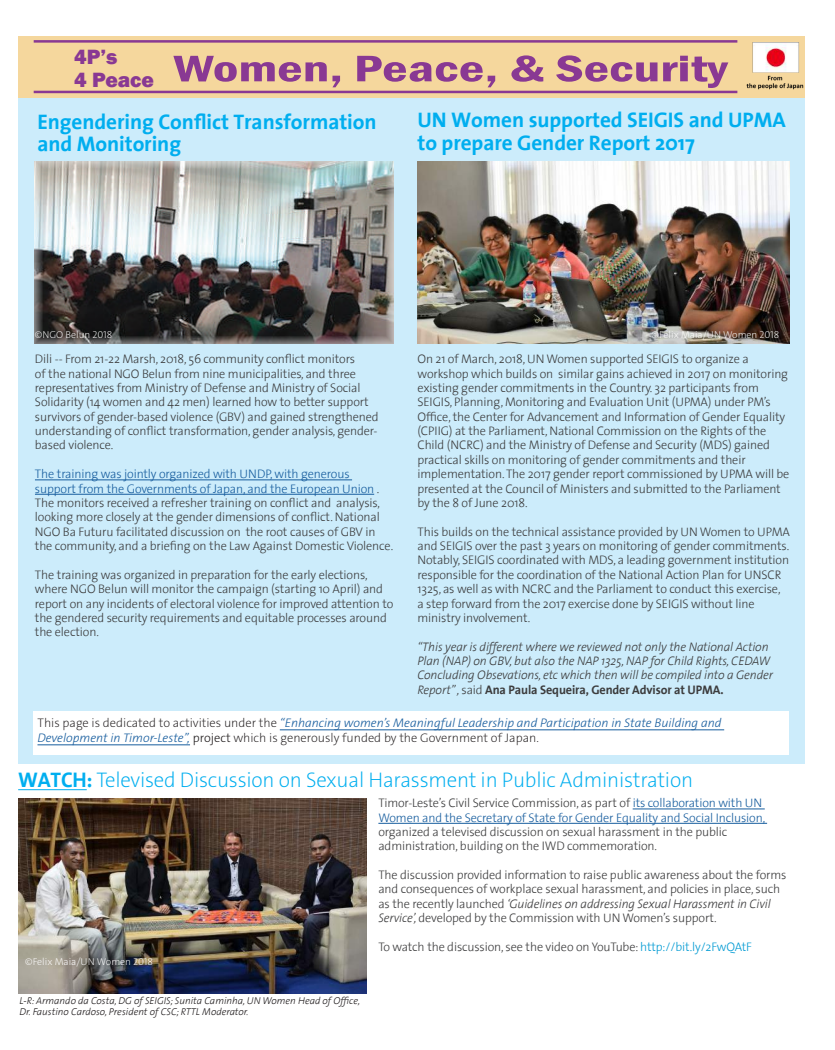
<style>
.page{position:relative;width:835px;height:1050px;background:#fff}
.page>*{position:absolute;margin:0;border:0;box-sizing:border-box;transform-origin:0 0}
.t1{font:600 condensed 38.25px "Franklin Gothic";color:#893993;scale:1.45 1}
.t2{font:700 21.25px/22.5px "The Sans";letter-spacing:-.005em;color:#00aeef}
.t3{font:200 21.25px "The Sans C4 s";letter-spacing:-.01em;color:#00aeef}
.t4{font:800 21.25px/22.5px "Franklin Gothic";color:#893993}
.t5{font:300 12.5px/14.4px "The Sans";letter-spacing:-.01em;color:#3c3c3d}
.t6{font:italic 300 12.5px/14.4px "The Sans";letter-spacing:-.01em;color:#3c3c3d}
.t7{font:italic 300 12.5px/15px "The Sans C4 s";color:#175d9e}
.t8{font:300 12.5px/14.4px "The Sans";letter-spacing:-.01em;color:#175d9e}
.t9{font:italic 300 10px/11.2px "The Sans";color:#231f20}
.t10{font:200 10px "The Sans C4 s";color:#fff}
.s1{color:#175d9e}
.s2{font-style:normal}
.s3{font-weight:700;font-style:normal}
.s4{font-weight:200;font-style:normal;color:#231f20}
.s5{font-style:normal;color:#231f20}
.s6{font-family:"The Sans";font-weight:700}
.s7{color:#3c3c3d}
.s8{font-style:italic}
.s9{color:#009ad3}
</style>
<div class="page">
<hr style="left:632px;top:809px;width:132px;height:1px;background:#175d9e">
<hr style="left:378px;top:823px;width:388px;height:1px;background:#175d9e">
<img style="left:18px;top:798px;width:349px;height:195px">
<hr style="left:18px;top:789px;width:69px;height:1px;background:#00aeef">
<div style="left:18px;top:98px;width:785px;height:666px;background:#ccecfb"></div>
<hr style="left:35px;top:480px;width:317px;height:1px;background:#175d9e">
<hr style="left:35px;top:494px;width:339px;height:1px;background:#175d9e">
<div style="left:18px;top:36px;width:785px;height:62px;background:#f5d79d"></div>
<img style="left:746px;top:42px;width:57px;height:48px">
<hr style="left:34px;top:40px;width:703px;height:3px;background:#893993">
<hr style="left:34px;top:91px;width:703px;height:2px;background:#893993">
<div style="left:34px;top:159px;width:360px;height:185px;background:#fff;opacity:.97"></div>
<img style="left:417px;top:161px;width:372px;height:182px">
<div style="left:34px;top:711px;width:754px;height:44px;background:#fff"></div>
<hr style="left:280px;top:730px;width:443px;height:1px;background:#175d9e">
<hr style="left:37px;top:745px;width:153px;height:1px;background:#175d9e">
<h2 class="t4" style="left:74px;top:46px;width:81px">4P’s<br>4 Peace</h2>
<h1 class="t1" style="left:173px;top:43px;width:383px">Women, Peace, &amp; Security</h1>
<h2 class="t2" style="left:37px;top:110px;width:340px">Engendering Conflict Transformation and Monitoring</h2>
<h2 class="t2" style="left:417px;top:108px;width:369px">UN Women supported SEIGIS and UPMA to prepare Gender Report 2017</h2>
<p class="t10" style="left:35px;top:328px;width:79px">©NGO Belun 2018</p>
<p class="t10" style="left:651px;top:328px;width:129px">©Felix Maia/UN Women 2018</p>
<p class="t5" style="left:35px;top:351px;width:345px">Dili -- From 21-22 Marsh, 2018, 56 community conflict monitors<br>of the national NGO Belun from nine municipalities, and three representatives from Ministry of Defense and Ministry of Social Solidarity (14 women and 42 men) learned how to better support survivors of gender-based violence (GBV) and gained strengthened understanding of conflict transformation, gender analysis, gender&shy;based violence.</p>
<p class="t5" style="left:35px;top:466px;width:359px"><span class="s1">The training was jointly organized with UNDP, with generous support from the Governments of Japan, and the European Union</span> .<br>The monitors received a refresher training on conflict and analysis, looking more closely at the gender dimensions of conflict. National NGO Ba Futuru facilitated discussion on the root causes of GBV in the community, and a briefing on the Law Against Domestic Violence.</p>
<p class="t5" style="left:35px;top:567px;width:360px">The training was organized in preparation for the early elections, where NGO Belun will monitor the campaign (starting 10 April) and report on any incidents of electoral violence for improved attention to the gendered security requirements and equitable processes around the election.</p>
<p class="t5" style="left:417px;top:351px;width:373px">On 21 of March, 2018, UN Women supported SEIGIS to organize a workshop which builds on similar gains achieved in 2017 on monitoring existing gender commitments in the Country. 32 participants from SEIGIS, Planning, Monitoring and Evaluation Unit (UPMA) under PM’s Office, the Center for Advancement and Information of Gender Equality (CPIIG) at the Parliament, National Commission on the Rights of the Child (NCRC) and the Ministry of Defense and Security (MDS) gained practical skills on monitoring of gender commitments and their implementation. The 2017 gender report commissioned by UPMA will be presented at the Council of Ministers and submitted to the Parliament by the 8 of June 2018.</p>
<p class="t5" style="left:417px;top:524px;width:374px">This builds on the technical assistance provided by UN Women to UPMA and SEIGIS over the past 3 years on monitoring of gender commitments.<br>Notably, SEIGIS coordinated with MDS, a leading government institution responsible for the coordination of the National Action Plan for UNSCR 1325, as well as with NCRC and the Parliament to conduct this exercise, a step forward from the 2017 exercise done by SEIGIS without line ministry involvement.</p>
<p class="t6" style="left:417px;top:639px;width:357px">“This year is different where we reviewed not only the National Action Plan (NAP) on GBV, but also the NAP 1325, NAP for Child Rights, CEDAW Concluding Obsevations, etc which then will be compiled into a Gender Report” , <span class="s2">said</span> <span class="s3">Ana Paula Sequeira, Gender Advisor at UPMA.</span></p>
<p class="t7" style="left:37px;top:715px;width:685px"><span class="s4">This page is dedicated to activities under the</span> “Enhancing women’s Meaningful Leadership and Participation in State Building and<br>Development in Timor-Leste”, <span class="s5">project</span> <span class="s4">which is generously funded by the Government of Japan.</span></p>
<h2 class="t3" style="left:18px;top:766px;width:676px"><span class="s6">WATCH:</span> Televised Discussion on Sexual Harassment in Public Administration</h2>
<p class="t10" style="left:25px;top:956px;width:129px">©Felix Maia/UN Women 2018</p>
<p class="t9" style="left:20px;top:995px;width:342px">L-R: Armando da Costa, DG of SEIGIS; Sunita Caminha, UN Women Head of Office,<br>Dr. Faustino Cardoso, President of CSC; RTTL Moderator.</p>
<p class="t8" style="left:378px;top:795px;width:388px"><span class="s7">Timor-Leste’s Civil Service Commission, as part of</span> its collaboration with UN<br>Women and the Secretary of State for Gender Equality and Social Inclusion,</p>
<p class="t5" style="left:378px;top:824px;width:350px">organized a televised discussion on sexual harassment in the public administration, building on the IWD commemoration.</p>
<p class="t5" style="left:378px;top:867px;width:409px">The discussion provided information to raise public awareness about the forms and consequences of workplace sexual harassment, and policies in place, such as the recently launched <span class="s8">‘Guidelines on addressing Sexual Harassment in Civil Service’,</span> developed by the Commission with UN Women’s support.</p>
<p class="t5" style="left:378px;top:939px;width:375px">To watch the discussion, see the video on YouTube: <span class="s9">http://bit.ly/2FwQAtF</span></p>
</div>
